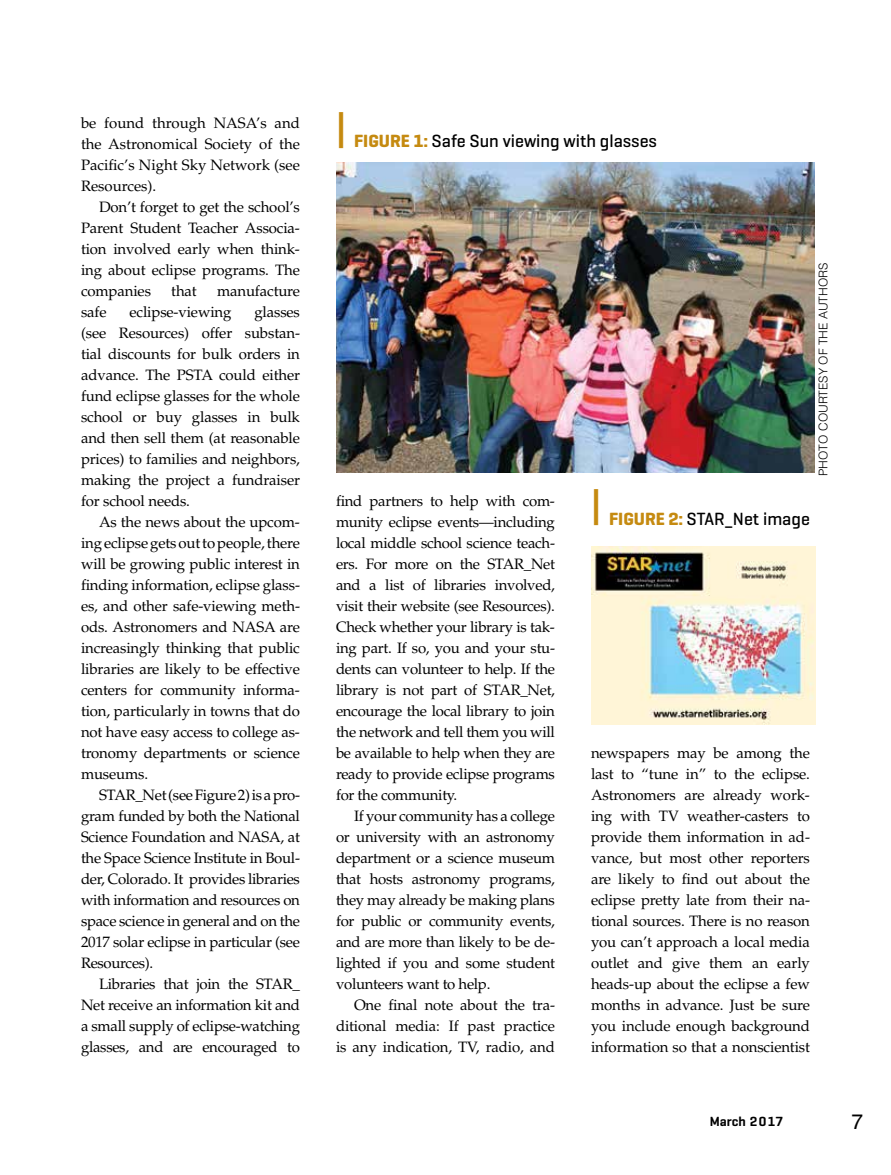
<style>
.page{position:relative;width:891px;height:1175px;background:#fff}
.page>*{position:absolute;margin:0;border:0;box-sizing:border-box;transform-origin:0 0}
.t1{font:21px "Helvetica LT Std";color:#000}
.t2{font:500 18px "Geogrotesque";color:#000}
.t3{font:15px/21px "Palatino LT Std";letter-spacing:-.01em;color:#000;text-align:justify}
.t4{font:600 13.5px "Geogrotesque";color:#000}
.t5{font:300 12px "Helvetica LT Std";color:#000}
.s1{font-weight:700;color:#c58a10}
</style>
<div class="page">
<img style="left:336px;top:162px;width:478px;height:310px">
<img style="left:591px;top:546px;width:225px;height:178px">
<p class="t3" style="left:81px;top:112px;width:220px">be found through NASA’s and the Astronomical Society of the Pacific’s Night Sky Network (see Resources).</p>
<p class="t3" style="left:81px;top:196px;width:221px;text-indent:18px">Don’t forget to get the school’s Parent Student Teacher Associa&shy;tion involved early when think&shy;ing about eclipse programs. The companies</p>
<p class="t3" style="left:171px;top:280px;width:27px">that</p>
<p class="t3" style="left:217px;top:280px;width:84px">manufacture</p>
<p class="t3" style="left:81px;top:301px;width:27px">safe</p>
<p class="t3" style="left:130px;top:301px;width:103px">eclipse-viewing</p>
<p class="t3" style="left:81px;top:301px;width:221px;text-indent:173px">glasses (see Resources) offer substan&shy;tial discounts for bulk orders in advance. The PSTA could either fund eclipse glasses for the whole school or buy glasses in bulk and then sell them (at reasonable prices) to families and neighbors, making the project a fundraiser for school needs.</p>
<p class="t3" style="left:81px;top:511px;width:221px;text-indent:18px">As the news about the upcom&shy;ing eclipse gets out to people, there will be growing public interest in finding information, eclipse glass&shy;es, and other safe-viewing meth&shy;ods. Astronomers and NASA are increasingly thinking that public libraries are likely to be effective centers for community informa&shy;tion, particularly in towns that do not have easy access to college as&shy;tronomy departments or science museums.</p>
<p class="t3" style="left:81px;top:784px;width:221px;text-indent:18px">STAR_Net (see Figure 2) is a pro&shy;gram funded by both the National Science Foundation and NASA, at the Space Science Institute in Boul&shy;der, Colorado. It provides libraries with information and resources on space science in general and on the 2017 solar eclipse in particular (see Resources).</p>
<p class="t3" style="left:81px;top:973px;width:221px;text-indent:18px">Libraries that join the STAR_ Net receive an information kit and a small supply of eclipse-watching glasses, and are encouraged to</p>
<p class="t2" style="left:336px;top:130px;width:323px"><sup>|</sup> <span class="s1">FIGURE 1:</span> Safe Sun viewing with glasses</p>
<p class="t3" style="left:336px;top:490px;width:221px">find partners to help with com&shy;munity eclipse events—including local middle school science teach&shy;ers. For more on the STAR_Net and a list of libraries involved, visit their website (see Resources).<br>Check whether your library is tak&shy;ing part. If so, you and your stu&shy;dents can volunteer to help. If the library is not part of STAR_Net, encourage the local library to join the network and tell them you will be available to help when they are ready to provide eclipse programs for the community.</p>
<p class="t3" style="left:336px;top:805px;width:221px;text-indent:18px">If your community has a college or university with an astronomy department or a science museum that hosts astronomy programs, they may already be making plans for public or community events, and are more than likely to be de&shy;lighted if you and some student volunteers want to help.</p>
<p class="t3" style="left:336px;top:994px;width:221px;text-indent:18px">One final note about the tra&shy;ditional media: If past practice is any indication, TV, radio, and</p>
<p class="t2" style="left:591px;top:507px;width:220px"><sup>|</sup> <span class="s1">FIGURE 2:</span> STAR_Net image</p>
<p class="t5" style="left:816px;top:476px;width:215px;rotate:-90deg">PHOTO COURTESY OF THE AUTHORS</p>
<p class="t3" style="left:591px;top:742px;width:221px">newspapers may be among the last to “tune in” to the eclipse.<br>Astronomers are already work&shy;ing with TV weather-casters to provide them information in ad&shy;vance, but most other reporters are likely to find out about the eclipse pretty late from their na&shy;tional sources. There is no reason you can’t approach a local media outlet and give them an early heads-up about the eclipse a few months in advance. Just be sure you include enough background information so that a nonscientist</p>
<p class="t4" style="left:710px;top:1113px;width:75px">March 2017</p>
<h1 class="t1" style="left:852px;top:1108px;width:13px">7</h1>
</div>
